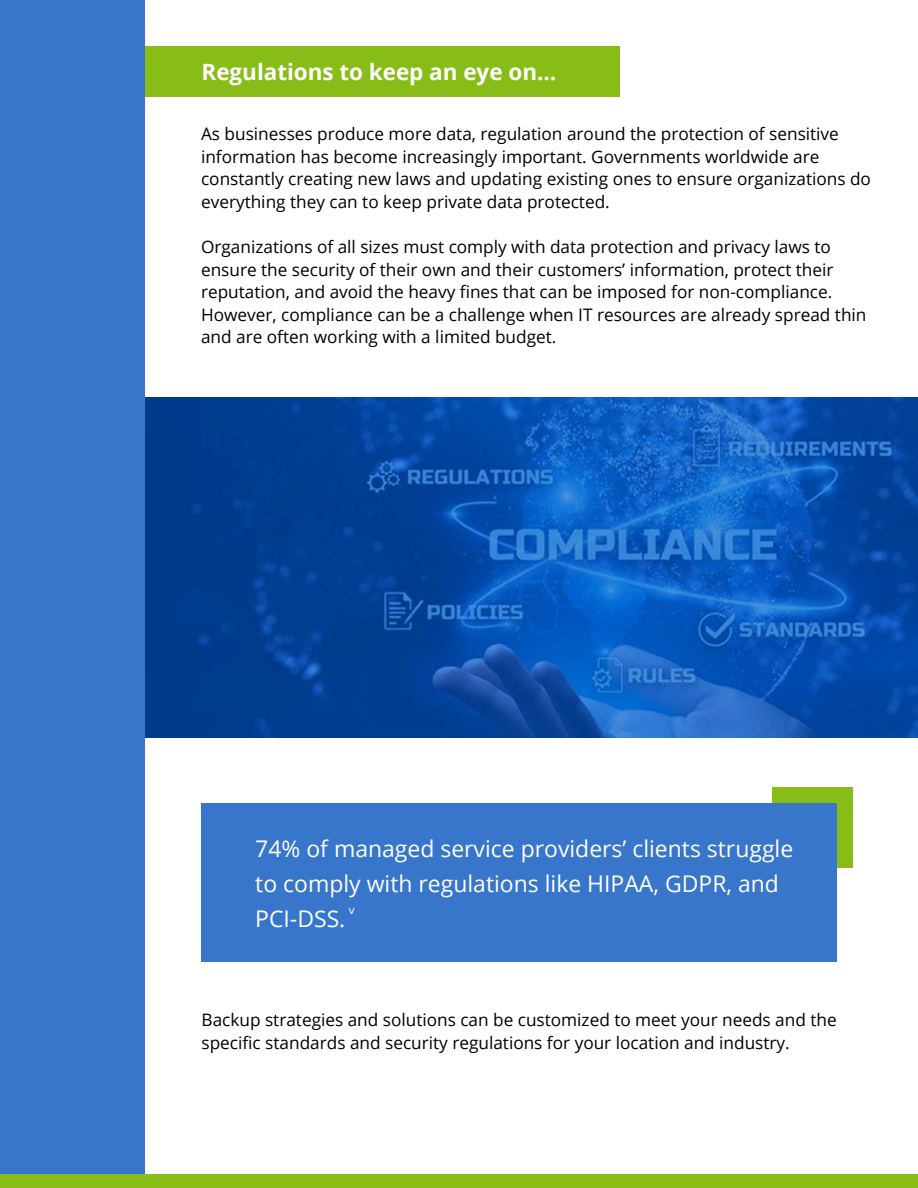
<style>
.page{position:relative;width:918px;height:1188px;background:#fff}
.page>*{position:absolute;margin:0;border:0;box-sizing:border-box;transform-origin:0 0}
.t1{font:22.95px/35px "Open Sans";color:#fff}
.t2{font:700 22.5px "Open Sans";color:#fff}
.t3{font:17.25px/22.6px "Open Sans";color:#000}
.t4{font:11.55px "Open Sans";color:#fff}
</style>
<div class="page">
<svg style="left:145px;top:397px;width:773px;height:340px;background:#094ea9"></svg>
<div style="left:0;top:0;width:145px;height:1187px;background:#3876cc"></div>
<div style="left:0;top:1175px;width:918px;height:13px;background:#88bc17"></div>
<div style="left:145px;top:47px;width:475px;height:50px;background:#88bc17"></div>
<div style="left:772px;top:787px;width:81px;height:81px;background:#88bc17"></div>
<div style="left:201px;top:803px;width:636px;height:159px;background:#3876cc"></div>
<p class="t2" style="left:202px;top:56px;width:356px">Regulations to keep an eye on…</p>
<h1 class="t3" style="left:201px;top:122px;width:671px">As businesses produce more data, regulation around the protection of sensitive information has become increasingly important. Governments worldwide are constantly creating new laws and updating existing ones to ensure organizations do everything they can to keep private data protected.</h1>
<p class="t3" style="left:201px;top:235px;width:667px">Organizations of all sizes must comply with data protection and privacy laws to ensure the security of their own and their customers’ information, protect their reputation, and avoid the heavy fines that can be imposed for non-compliance.<br>However, compliance can be a challenge when IT resources are already spread thin and are often working with a limited budget.</p>
<h2 class="t1" style="left:255px;top:830px;width:539px">74% of managed service providers’ clients struggle to comply with regulations like HIPAA, GDPR, and<br>PCI-DSS.</h2>
<p class="t4" style="left:349px;top:902px;width:7px">v</p>
<p class="t3" style="left:202px;top:1008px;width:637px">Backup strategies and solutions can be customized to meet your needs and the specific standards and security regulations for your location and industry.</p>
</div>
